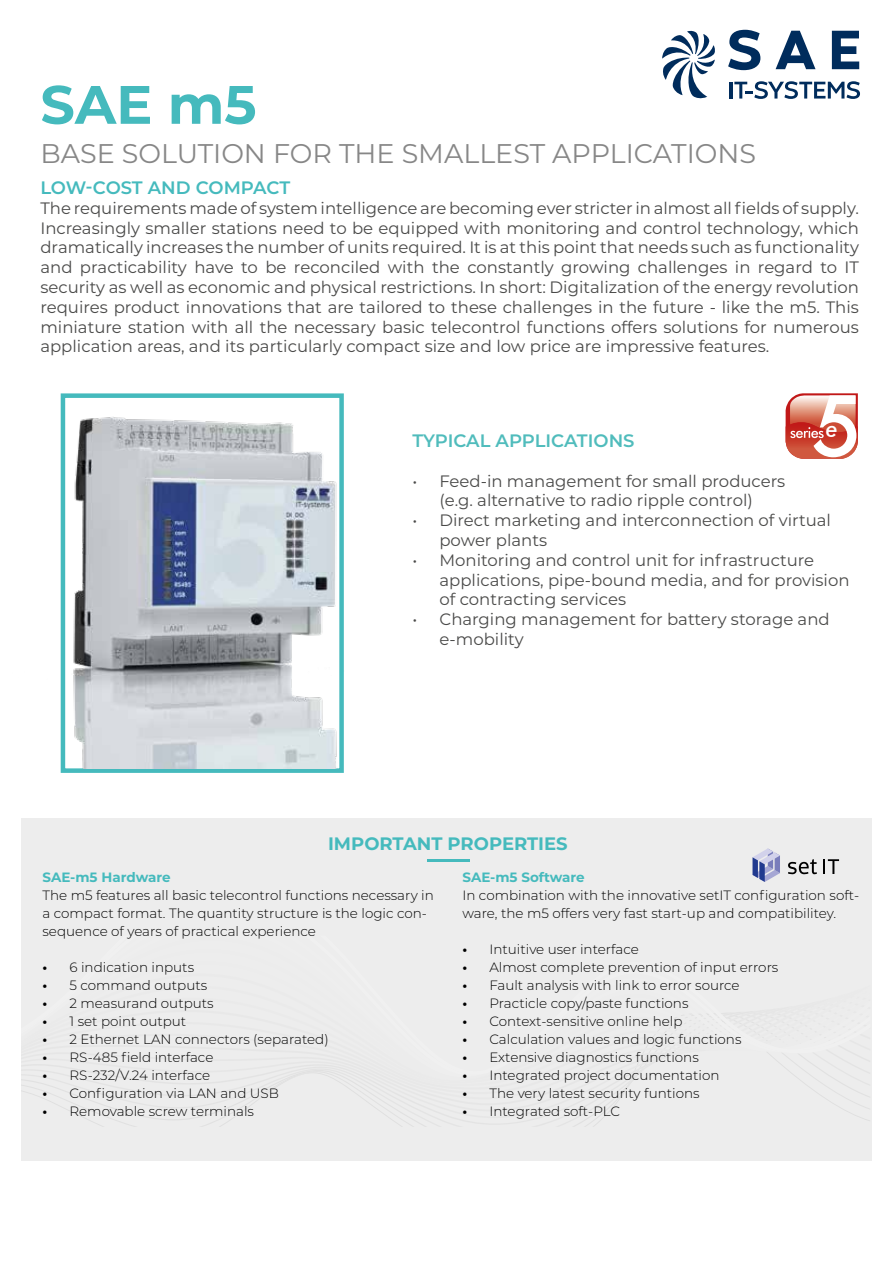
<style>
.page{position:relative;width:893px;height:1263px;background:#fff}
.page>*{position:absolute;margin:0;border:0;box-sizing:border-box;transform-origin:0 0}
.t1{font:700 54px "Montserrat";color:#45babd}
.t2{font:27px "Montserrat";color:#878787}
.t3{font:italic 500 23.1px "Futura BT";color:#fff}
.t4{font:600 18px "Montserrat";color:#50bcbc}
.t5{font:700 18px "Montserrat";color:#45babd}
.t6{font:600 18px "Montserrat";letter-spacing:-.01em;color:#45babd}
.t7{font:16.5px/19.8px "Montserrat";color:#4a4a49}
.t8{font:300 13.5px/18px "Montserrat";color:#000}
.t9{font:700 13.5px "Montserrat";color:#45babd}
.s1{font-weight:700}
</style>
<div class="page">
<div style="left:21px;top:819px;width:851px;height:342px;background:#ededed"></div>
<hr style="left:427px;top:859px;width:43px;height:2px;background:#45babd">
<div style="left:61px;top:393px;width:283px;height:380px;border:4px solid #45babd"></div>
<svg style="left:728px;top:30px;width:32px;height:40px"></svg>
<svg style="left:776px;top:31px;width:39px;height:38px"></svg>
<svg style="left:832px;top:31px;width:27px;height:38px"></svg>
<hr style="left:730px;top:82px;width:3px;height:17px;background:#002c5c">
<svg style="left:734px;top:81px;width:126px;height:18px"></svg>
<svg style="left:662px;top:30px;width:53px;height:69px"></svg>
<svg style="left:786px;top:393px;width:72px;height:66px"></svg>
<svg style="left:788px;top:859px;width:29px;height:15px"></svg>
<svg style="left:823px;top:859px;width:16px;height:15px"></svg>
<svg style="left:752px;top:848px;width:28px;height:34px"></svg>
<img style="left:60px;top:399px;width:284px;height:369px">
<h1 class="t1" style="left:40px;top:66px;width:218px">SAE m5</h1>
<h2 class="t2" style="left:40px;top:135px;width:717px">BASE SOLUTION FOR THE SMALLEST APPLICATIONS</h2>
<p class="t6" style="left:40px;top:175px;width:251px">LOW-COST AND COMPACT</p>
<p class="t7" style="left:40px;top:197px;width:820px;text-align:justify">The requirements made of system intelligence are becoming ever stricter in almost all fields of supply.<br>Increasingly smaller stations need to be equipped with monitoring and control technology, which dramatically increases the number of units required. It is at this point that needs such as functionality and practicability have to be reconciled with the constantly growing challenges in regard to IT security as well as economic and physical restrictions. In short: Digitalization of the energy revolution requires product innovations that are tailored to these challenges in the future - like the m5. This miniature station with all the necessary basic telecontrol functions offers solutions for numerous application areas, and its particularly compact size and low price are impressive features.</p>
<h3 class="t3" style="left:826px;top:415px;width:14px">e</h3>
<p class="t4" style="left:412px;top:428px;width:224px">TYPICAL APPLICATIONS</p>
<p class="t7" style="left:412px;top:470px;width:374px;text-align:center">• Feed-in management for small producers (e.g. alternative to radio ripple control)</p>
<p class="t7" style="left:439px;top:510px;width:393px;text-indent:-27px">• Direct marketing and interconnection of virtual power plants</p>
<p class="t7" style="left:439px;top:549px;width:412px;text-indent:-27px">• Monitoring and control unit for infrastructure applications, pipe-bound media, and for provision of contracting services</p>
<p class="t7" style="left:439px;top:609px;width:392px;text-indent:-27px">• Charging management for battery storage and e-mobility</p>
<p class="t5" style="left:328px;top:830px;width:241px">IMPORTANT PROPERTIES</p>
<p class="t9" style="left:43px;top:867px;width:130px">SAE-m5 Hardware</p>
<p class="t8" style="left:43px;top:886px;width:393px">The m5 features all basic telecontrol functions necessary in a compact format. The quantity structure is the logic con&shy;sequence of years of practical experience</p>
<p class="t8" style="left:43px;top:958px;width:153px"><span class="s1">•</span> 6 indication inputs</p>
<p class="t8" style="left:43px;top:976px;width:166px"><span class="s1">•</span> 5 command outputs</p>
<p class="t8" style="left:43px;top:994px;width:173px"><span class="s1">•</span> 2 measurand outputs</p>
<p class="t8" style="left:43px;top:1012px;width:145px"><span class="s1">•</span> 1 set point output</p>
<p class="t8" style="left:43px;top:1030px;width:288px"><span class="s1">•</span> 2 Ethernet LAN connectors (separated)</p>
<p class="t8" style="left:43px;top:1048px;width:172px"><span class="s1">•</span> RS-485 field interface</p>
<p class="t8" style="left:43px;top:1066px;width:169px"><span class="s1">•</span> RS-232/V.24 interface</p>
<p class="t8" style="left:43px;top:1084px;width:238px"><span class="s1">•</span> Configuration via LAN and USB</p>
<p class="t8" style="left:43px;top:1102px;width:213px"><span class="s1">•</span> Removable screw terminals</p>
<p class="t9" style="left:462px;top:867px;width:124px">SAE-m5 Software</p>
<p class="t8" style="left:462px;top:886px;width:398px">In combination with the innovative setIT configuration soft&shy;ware, the m5 offers very fast start-up and compatibilitey.</p>
<p class="t8" style="left:462px;top:940px;width:178px"><span class="s1">•</span> Intuitive user interface</p>
<p class="t8" style="left:462px;top:958px;width:317px"><span class="s1">•</span> Almost complete prevention of input errors</p>
<p class="t8" style="left:462px;top:976px;width:279px"><span class="s1">•</span> Fault analysis with link to error source</p>
<p class="t8" style="left:462px;top:994px;width:228px"><span class="s1">•</span> Practicle copy/paste functions</p>
<p class="t8" style="left:462px;top:1012px;width:222px"><span class="s1">•</span> Context-sensitive online help</p>
<p class="t8" style="left:462px;top:1030px;width:281px"><span class="s1">•</span> Calculation values and logic functions</p>
<p class="t8" style="left:462px;top:1048px;width:238px"><span class="s1">•</span> Extensive diagnostics functions</p>
<p class="t8" style="left:462px;top:1066px;width:259px"><span class="s1">•</span> Integrated project documentation</p>
<p class="t8" style="left:462px;top:1084px;width:239px"><span class="s1">•</span> The very latest security funtions</p>
<p class="t8" style="left:462px;top:1102px;width:159px"><span class="s1">•</span> Integrated soft-PLC</p>
</div>
